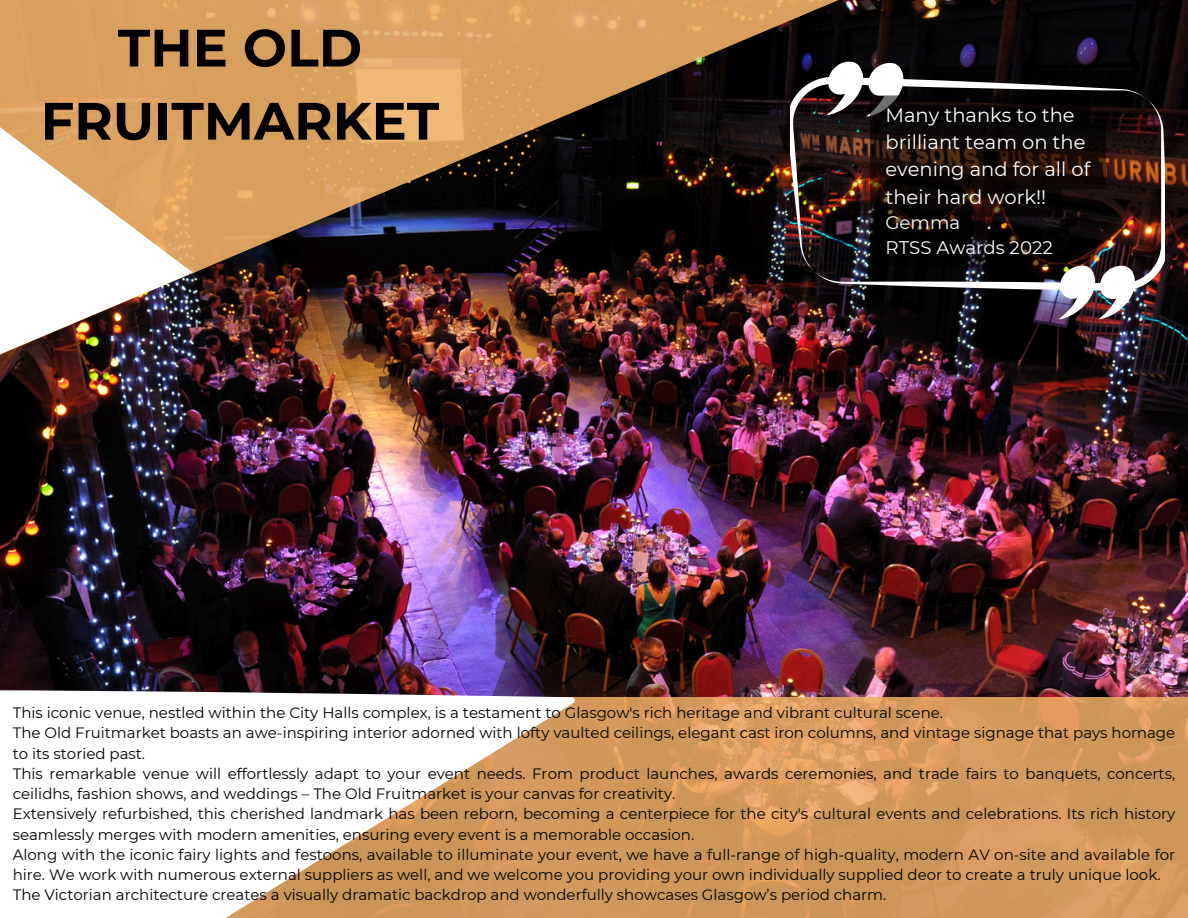
<style>
.page{position:relative;width:1188px;height:918px;background:#fff}
.page>*{position:absolute;margin:0;border:0;box-sizing:border-box;transform-origin:0 0}
.t1{font:700 52.5px/73.2px "Montserrat";color:#000;text-align:center}
.t2{font:19.5px/27.2px "Montserrat";color:#fff}
.t3{font:18.3px/25px "Montserrat";color:#fff}
.t4{font:15px/20.2px "Montserrat";color:#000}
</style>
<div class="page">
<img style="left:576px;top:0;width:612px;height:697px">
<img style="left:0;top:0;width:1151px;height:399px">
<svg style="left:576px;top:697px;width:612px;height:221px;background:#d49a5d"></svg>
<img style="left:791px;top:77px;width:356px;height:194px">
<img style="left:814px;top:100px;width:350px;height:191px">
<svg style="left:826px;top:62px;width:309px;height:257px;background:#2b2322"></svg>
<svg style="left:0;top:62px;width:193px;height:230px"></svg>
<img style="left:0;top:295px;width:576px;height:623px">
<p class="t1" style="left:41px;top:11px;width:400px">THE OLD<br>FRUITMARKET</p>
<h1 class="t2" style="left:886px;top:102px;width:206px">Many thanks to the brilliant team on the evening and for all of their hard work!!</h1>
<h1 class="t3" style="left:886px;top:210px;width:169px">Gemma<br>RTSS Awards 2022</h1>
<p class="t4" style="left:13px;top:703px;width:932px">This iconic venue, nestled within the City Halls complex, is a testament to Glasgow's rich heritage and vibrant cultural scene.</p>
<h2 class="t4" style="left:13px;top:723px;width:1164px">The Old Fruitmarket boasts an awe-inspiring interior adorned with lofty vaulted ceilings, elegant cast iron columns, and vintage signage that pays homage to its storied past.</h2>
<p class="t4" style="left:13px;top:763px;width:1164px">This remarkable venue will effortlessly adapt to your event needs. From product launches, awards ceremonies, and trade fairs to banquets, concerts, ceilidhs, fashion shows, and weddings – The Old Fruitmarket is your canvas for creativity.</p>
<p class="t4" style="left:13px;top:804px;width:1164px">Extensively refurbished, this cherished landmark has been reborn, becoming a centerpiece for the city's cultural events and celebrations. Its rich history seamlessly merges with modern amenities, ensuring every event is a memorable occasion.</p>
<p class="t4" style="left:13px;top:844px;width:1164px">Along with the iconic fairy lights and festoons, available to illuminate your event, we have a full-range of high-quality, modern AV on-site and available for hire. We work with numerous external suppliers as well, and we welcome you providing your own individually supplied deor to create a truly unique look.</p>
<p class="t4" style="left:13px;top:885px;width:875px">The Victorian architecture creates a visually dramatic backdrop and wonderfully showcases Glasgow’s period charm.</p>
</div>
